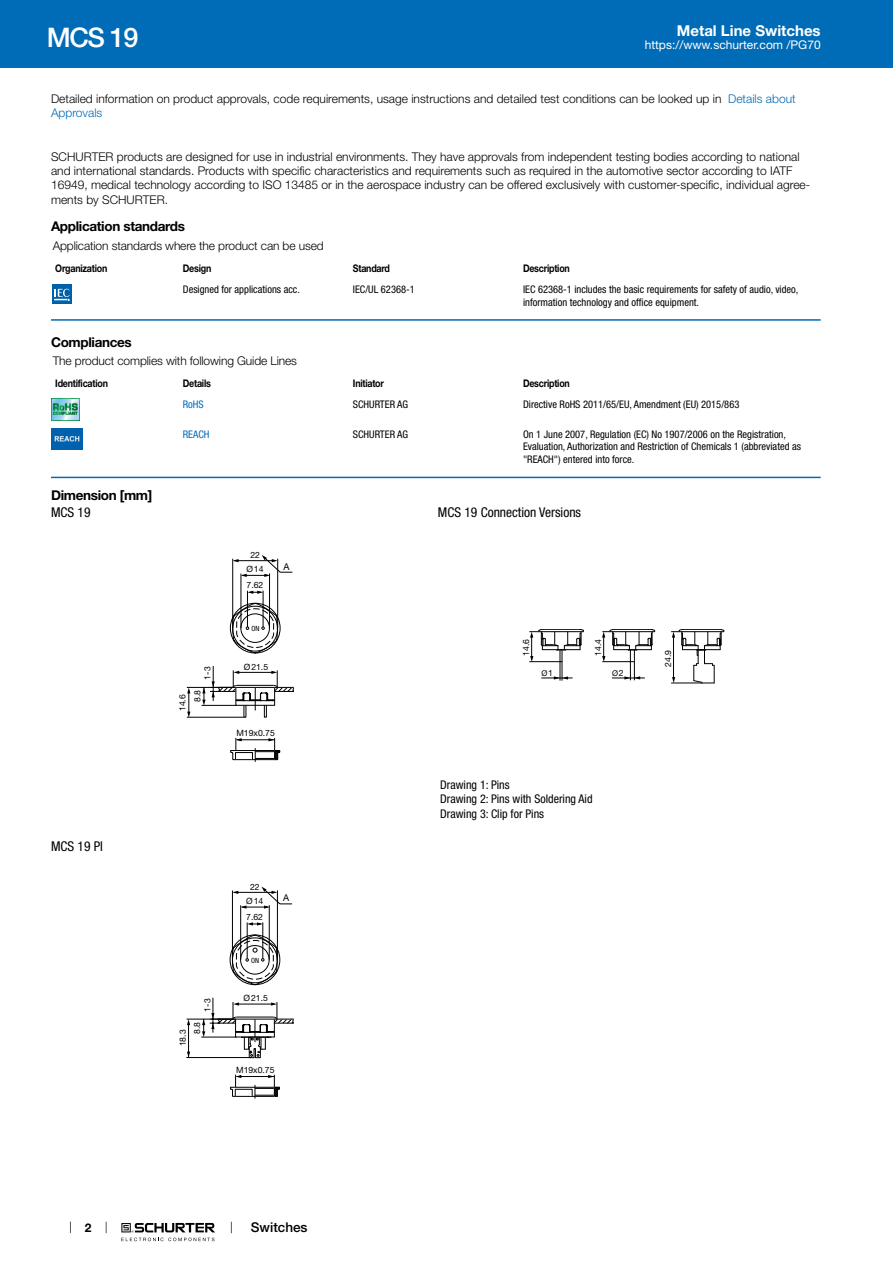
<style>
.page{position:relative;width:893px;height:1263px;background:#fff}
.page>*{position:absolute;margin:0;border:0;box-sizing:border-box;transform-origin:0 0}
.t1{font:500 27px "Helvetica Neue LT";color:#fff}
.t2{font:700 15px "Helvetica Neue LT";color:#fff}
.t3{font:700 13.5px "Helvetica Neue LT";letter-spacing:-.025em;color:#000}
.t4{font:condensed 13.5px "Helvetica Neue LT";color:#000}
.t5{font:500 13.5px "Helvetica Neue LT";color:#000}
.t6{font:300 12px/14.4px "Helvetica Neue LT";color:#000}
.t7{font:condensed 12px/14.4px "Helvetica Neue LT";color:#000}
.t8{font:12px "Helvetica Neue LT";color:#fff}
.t9{font:700 12px "Helvetica Neue LT";color:#000}
.t10{font:condensed 10.5px/12.6px "Helvetica Neue LT";color:#000}
.t11{font:700 10.5px "Helvetica Neue LT";letter-spacing:-.025em;color:#000;scale:.85 1}
.t12{font:condensed 10.5px "Helvetica Neue LT";color:#006bb6}
.t13{font:9.3px "Helvetica Neue LT";color:#000}
.t14{font:8.7px "Helvetica Neue LT";color:#000}
.t15{font:7.95px "Helvetica Neue LT";color:#000}
.t16{font:condensed 7.2px "Helvetica Neue LT";color:#000}
.s1{color:#006bb6}
.s2{font-size:8.7px}
</style>
<div class="page">
<svg style="left:70px;top:1221px;width:1px;height:12px"></svg>
<svg style="left:121px;top:1223px;width:94px;height:18px"></svg>
<div style="left:0;top:0;width:893px;height:68px;background:#006bb6"></div>
<svg style="left:52px;top:284px;width:20px;height:20px"></svg>
<div style="left:52px;top:285px;width:19px;height:19px;background:#0060a9"></div>
<svg style="left:54px;top:289px;width:16px;height:13px"></svg>
<hr style="left:51px;top:319px;width:770px;height:2px;background:#006bb6">
<img style="left:51px;top:399px;width:29px;height:21px">
<img style="left:51px;top:429px;width:32px;height:21px">
<hr style="left:51px;top:477px;width:770px;height:1px;background:#006bb6">
<div style="left:230px;top:603px;width:50px;height:50px;border:1px solid #000;border-radius:50%"></div>
<svg style="left:248px;top:591px;width:15px;height:3px"></svg>
<hr style="left:232px;top:559px;width:1px;height:69px;background:#000">
<hr style="left:277px;top:559px;width:1px;height:69px;background:#000">
<hr style="left:247px;top:591px;width:1px;height:36px;background:#000">
<hr style="left:263px;top:591px;width:1px;height:36px;background:#000">
<hr style="left:241px;top:574px;width:1px;height:54px;background:#000">
<hr style="left:269px;top:573px;width:1px;height:55px;background:#000">
<svg style="left:232px;top:603px;width:46px;height:51px"></svg>
<hr style="left:187px;top:717px;width:57px;height:1px;background:#000">
<hr style="left:187px;top:687px;width:49px;height:1px;background:#000">
<hr style="left:213px;top:666px;width:1px;height:35px;background:#000">
<svg style="left:187px;top:688px;width:3px;height:29px"></svg>
<svg style="left:230px;top:738px;width:50px;height:24px"></svg>
<svg style="left:202px;top:670px;width:92px;height:48px"></svg>
<svg style="left:233px;top:555px;width:60px;height:22px"></svg>
<svg style="left:671px;top:629px;width:53px;height:55px"></svg>
<svg style="left:529px;top:629px;width:55px;height:52px"></svg>
<svg style="left:602px;top:629px;width:53px;height:51px"></svg>
<hr style="left:612px;top:678px;width:33px;height:1px;background:#000">
<hr style="left:541px;top:678px;width:31px;height:1px;background:#000">
<svg style="left:248px;top:922px;width:15px;height:3px"></svg>
<hr style="left:232px;top:890px;width:1px;height:70px;background:#000">
<hr style="left:277px;top:890px;width:1px;height:69px;background:#000">
<hr style="left:247px;top:922px;width:1px;height:37px;background:#000">
<hr style="left:263px;top:922px;width:1px;height:37px;background:#000">
<hr style="left:240px;top:905px;width:1px;height:55px;background:#000">
<hr style="left:269px;top:905px;width:1px;height:55px;background:#000">
<hr style="left:186px;top:1057px;width:65px;height:1px;background:#000">
<hr style="left:187px;top:1019px;width:48px;height:1px;background:#000">
<hr style="left:213px;top:998px;width:1px;height:34px;background:#000">
<hr style="left:188px;top:1022px;width:1px;height:35px;background:#000">
<svg style="left:187px;top:1019px;width:3px;height:6px"></svg>
<hr style="left:201px;top:1037px;width:36px;height:1px;background:#000">
<svg style="left:230px;top:1074px;width:50px;height:24px"></svg>
<svg style="left:232px;top:886px;width:60px;height:23px"></svg>
<svg style="left:231px;top:934px;width:47px;height:51px"></svg>
<svg style="left:202px;top:1002px;width:92px;height:56px"></svg>
<h1 class="t1" style="left:47px;top:21px;width:93px">MCS 19</h1>
<p class="t2" style="left:677px;top:21px;width:145px">Metal Line Switches</p>
<p class="t8" style="left:645px;top:38px;width:178px">https://www.schurter.com /PG70</p>
<p class="t6" style="left:51px;top:91px;width:746px">Detailed information on product approvals, code requirements, usage instructions and detailed test conditions can be looked up in <span class="s1">Details about<br>Approvals</span></p>
<p class="t6" style="left:51px;top:149px;width:761px">SCHURTER products are designed for use in industrial environments. They have approvals from independent testing bodies according to national and international standards. Products with specific characteristics and requirements such as required in the automotive sector according to IATF 16949, medical technology according to ISO 13485 or in the aerospace industry can be offered exclusively with customer-specific, individual agree&shy;ments by SCHURTER.</p>
<p class="t3" style="left:51px;top:218px;width:135px">Application standards</p>
<p class="t6" style="left:53px;top:238px;width:272px">Application standards where the product can be used</p>
<p class="t11" style="left:55px;top:261px;width:63px">Organization</p>
<p class="t11" style="left:183px;top:261px;width:35px">Design</p>
<p class="t11" style="left:353px;top:261px;width:45px">Standard</p>
<p class="t11" style="left:523px;top:261px;width:57px">Description</p>
<p class="t10" style="left:183px;top:283px;width:119px">Designed for applications acc.</p>
<p class="t10" style="left:353px;top:283px;width:63px">IEC/UL 62368-1</p>
<p class="t10" style="left:523px;top:283px;width:277px">IEC 62368-1 includes the basic requirements for safety of audio, video, information technology and office equipment.</p>
<p class="t3" style="left:51px;top:334px;width:82px">Compliances</p>
<p class="t6" style="left:53px;top:353px;width:246px">The product complies with following Guide Lines</p>
<p class="t11" style="left:55px;top:376px;width:64px">Identification</p>
<p class="t11" style="left:183px;top:376px;width:35px">Details</p>
<p class="t11" style="left:353px;top:376px;width:38px">Initiator</p>
<p class="t11" style="left:523px;top:376px;width:57px">Description</p>
<p class="t12" style="left:183px;top:398px;width:22px">RoHS</p>
<p class="t10" style="left:353px;top:398px;width:57px">SCHURTER AG</p>
<p class="t10" style="left:523px;top:398px;width:218px">Directive RoHS 2011/65/EU, Amendment (EU) 2015/863</p>
<p class="t12" style="left:183px;top:428px;width:28px">REACH</p>
<p class="t10" style="left:353px;top:428px;width:57px">SCHURTER AG</p>
<p class="t10" style="left:523px;top:428px;width:279px">On 1 June 2007, Regulation (EC) No 1907/2006 on the Registration,<br>Evaluation, Authorization and Restriction of Chemicals 1 (abbreviated as "REACH") entered into force.</p>
<p class="t3" style="left:51px;top:487px;width:103px">Dimension [mm]</p>
<p class="t4" style="left:51px;top:504px;width:41px">MCS 19</p>
<p class="t4" style="left:438px;top:504px;width:145px">MCS 19 Connection Versions</p>
<p class="t4" style="left:51px;top:839px;width:53px">MCS 19 PI</p>
<p class="t9" style="left:85px;top:1220px;width:8px">2</p>
<p class="t14" style="left:177px;top:711px;width:18px;rotate:-90deg">14.6</p>
<p class="t14" style="left:202px;top:680px;width:15px;rotate:-90deg">1-3</p>
<p class="t14" style="left:192px;top:702px;width:14px;rotate:-90deg">8.8</p>
<p class="t14" style="left:250px;top:550px;width:11px">22</p>
<p class="t14" style="left:247px;top:564px;width:19px">Ø14</p>
<p class="t14" style="left:247px;top:580px;width:18px">7.62</p>
<p class="t16" style="left:251px;top:624px;width:10px">ON</p>
<p class="t14" style="left:244px;top:661px;width:26px">Ø21.5</p>
<p class="t13" style="left:283px;top:561px;width:8px">A</p>
<p class="t14" style="left:236px;top:728px;width:40px">M19x0.75</p>
<p class="t14" style="left:177px;top:1046px;width:18px;rotate:-90deg">18.3</p>
<p class="t14" style="left:202px;top:1011px;width:15px;rotate:-90deg">1-3</p>
<p class="t14" style="left:192px;top:1034px;width:14px;rotate:-90deg">8.8</p>
<p class="t14" style="left:250px;top:881px;width:11px">22</p>
<p class="t14" style="left:246px;top:895px;width:19px">Ø14</p>
<p class="t14" style="left:246px;top:912px;width:18px">7.62</p>
<p class="t16" style="left:251px;top:956px;width:10px">ON</p>
<p class="t14" style="left:244px;top:993px;width:26px">Ø21.5</p>
<p class="t13" style="left:283px;top:892px;width:8px">A</p>
<p class="t14" style="left:236px;top:1065px;width:40px">M19x0.75</p>
<p class="t5" style="left:251px;top:1219px;width:58px">Switches</p>
<p class="t14" style="left:521px;top:656px;width:18px;rotate:-90deg">14.6</p>
<p class="t14" style="left:593px;top:656px;width:18px;rotate:-90deg">14.4</p>
<p class="t15" style="left:541px;top:668px;width:13px">Ø<span class="s2">1</span></p>
<p class="t15" style="left:612px;top:668px;width:13px">Ø<span class="s2">2</span></p>
<p class="t7" style="left:440px;top:777px;width:154px">Drawing 1: Pins<br>Drawing 2: Pins with Soldering Aid<br>Drawing 3: Clip for Pins</p>
<p class="t14" style="left:663px;top:667px;width:18px;rotate:-90deg">24.9</p>
</div>
